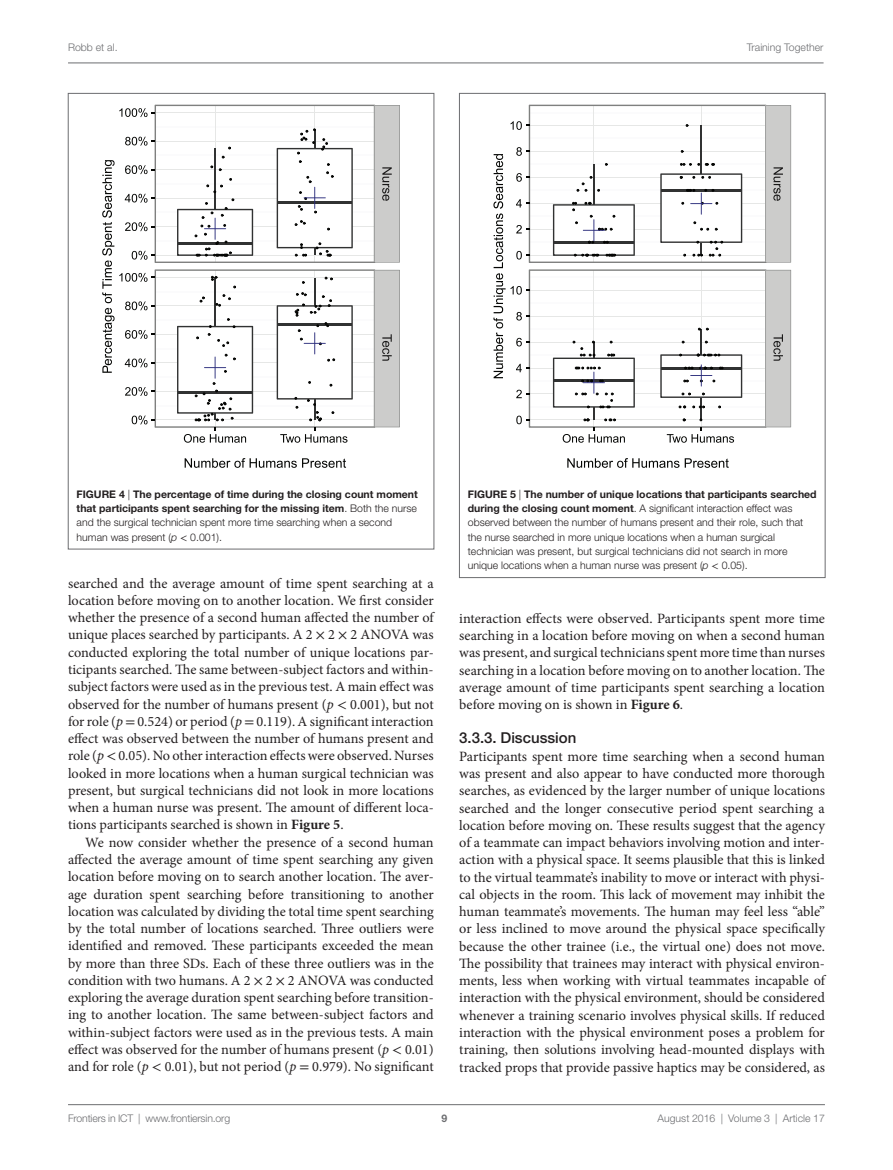
<style>
.page{position:relative;width:893px;height:1170px;background:#fff}
.page>*{position:absolute;margin:0;border:0;box-sizing:border-box;transform-origin:0 0}
.t1{font:500 15px "Helvetica Neue LT Std";color:#231f20}
.t2{font:14.25px/17.2px "Minion Pro";letter-spacing:-.005em;color:#231f20;text-align:justify}
.t3{font:300 10.5px/14.2px "Helvetica Neue LT Std";color:#231f20}
.t4{font:700 10.5px/14.2px "Helvetica Neue LT Std";color:#231f20}
.t5{font:300 10.5px "Helvetica Neue LT Std";color:#6c6d70}
.t6{font:700 10.5px "Helvetica Neue LT Std";color:#6c6d70}
.s1{font-weight:300}
.s2{font-weight:300;font-style:italic}
.s3{font-family:"STIX General";font-weight:400}
.s4{font-family:"STIX General"}
.s5{font-style:italic}
.s6{font-weight:700}
</style>
<div class="page">
<svg style="left:567px;top:458px;width:162px;height:10px"></svg>
<svg style="left:493px;top:105px;width:298px;height:337px"></svg>
<svg style="left:185px;top:458px;width:161px;height:10px"></svg>
<svg style="left:102px;top:105px;width:298px;height:337px"></svg>
<hr style="left:68px;top:1104px;width:757px;height:1px;background:#6c6d70">
<hr style="left:68px;top:63px;width:755px;height:1px;background:#6c6d70">
<p class="t5" style="left:68px;top:41px;width:51px">Robb et al.</p>
<p class="t5" style="left:747px;top:41px;width:78px">Training Together</p>
<p class="t4" style="left:77px;top:486px;width:343px">FIG URE 4 <span class="s1">|</span> The percentage of time during the closing count moment that participants spent searching for the missing item<span class="s1">. Both the nurse and the surgical technician spent more time searching when a second human was present (</span><span class="s2">p</span> <span class="s3">&lt;</span> <span class="s1">0.001).</span></p>
<p class="t2" style="left:68px;top:574px;width:367px">searched and the average amount of time spent searching at a location before moving on to another location. We first consider whether the presence of a second human affected the number of unique places searched by participants. A 2 <span class="s4">×</span> 2 <span class="s4">×</span> 2 ANOVA was conducted exploring the total number of unique locations par&shy;ticipants searched. The same between-subject factors and within&shy;subject factors were used as in the previous test. A main effect was observed for the number of humans present (<span class="s5">p</span> <span class="s4">&lt;</span> 0.001), but not for role (<span class="s5">p</span> <span class="s4">=</span> 0.524) or period (<span class="s5">p</span> <span class="s4">=</span> 0.119). A significant interaction effect was observed between the number of humans present and role (<span class="s5">p</span> <span class="s4">&lt;</span> 0.05). No other interaction effects were observed. Nurses looked in more locations when a human surgical technician was present, but surgical technicians did not look in more locations when a human nurse was present. The amount of different loca&shy;tions participants searched is shown in <span class="s6">Figure 5</span>.</p>
<p class="t2" style="left:68px;top:833px;width:367px;text-indent:17px">We now consider whether the presence of a second human affected the average amount of time spent searching any given location before moving on to search another location. The aver&shy;age duration spent searching before transitioning to another location was calculated by dividing the total time spent searching by the total number of locations searched. Three outliers were identified and removed. These participants exceeded the mean by more than three SDs. Each of these three outliers was in the condition with two humans. A 2 <span class="s4">×</span> 2 <span class="s4">×</span> 2 ANOVA was conducted exploring the average duration spent searching before transition&shy;ing to another location. The same between-subject factors and within-subject factors were used as in the previous tests. A main effect was observed for the number of humans present (<span class="s5">p</span> <span class="s4">&lt;</span> 0.01) and for role (<span class="s5">p</span> <span class="s4">&lt;</span> 0.01), but not period (<span class="s5">p</span> <span class="s4">=</span> 0.979). No significant</p>
<p class="t3" style="left:468px;top:486px;width:350px"><span class="s6">FIG URE 5</span> | <span class="s6">The number of unique locations that participants searched during the closing count moment</span>. A significant interaction effect was observed between the number of humans present and their role, such that the nurse searched in more unique locations when a human surgical technician was present, but surgical technicians did not search in more unique locations when a human nurse was present (<span class="s5">p</span> <span class="s3">&lt;</span> 0.05).</p>
<p class="t2" style="left:459px;top:609px;width:367px">interaction effects were observed. Participants spent more time searching in a location before moving on when a second human was present, and surgical technicians spent more time than nurses searching in a location before moving on to another location. The average amount of time participants spent searching a location before moving on is shown in <span class="s6">Figure 6</span>.</p>
<p class="t1" style="left:459px;top:729px;width:119px">3.3.3. Discussion</p>
<p class="t2" style="left:459px;top:747px;width:367px">Participants spent more time searching when a second human was present and also appear to have conducted more thorough searches, as evidenced by the larger number of unique locations searched and the longer consecutive period spent searching a location before moving on. These results suggest that the agency of a teammate can impact behaviors involving motion and inter&shy;action with a physical space. It seems plausible that this is linked to the virtual teammate’s inability to move or interact with physi&shy;cal objects in the room. This lack of movement may inhibit the human teammate’s movements. The human may feel less “able” or less inclined to move around the physical space specifically because the other trainee (i.e., the virtual one) does not move.<br>The possibility that trainees may interact with physical environ&shy;ments, less when working with virtual teammates incapable of interaction with the physical environment, should be considered whenever a training scenario involves physical skills. If reduced interaction with the physical environment poses a problem for training, then solutions involving head-mounted displays with tracked props that provide passive haptics may be considered, as</p>
<p class="t5" style="left:68px;top:1111px;width:164px">Frontiers in ICT | www.frontiersin.org</p>
<p class="t5" style="left:658px;top:1111px;width:169px">August 2016 | Volume 3 | Article 17</p>
<p class="t6" style="left:441px;top:1111px;width:7px">9</p>
</div>
